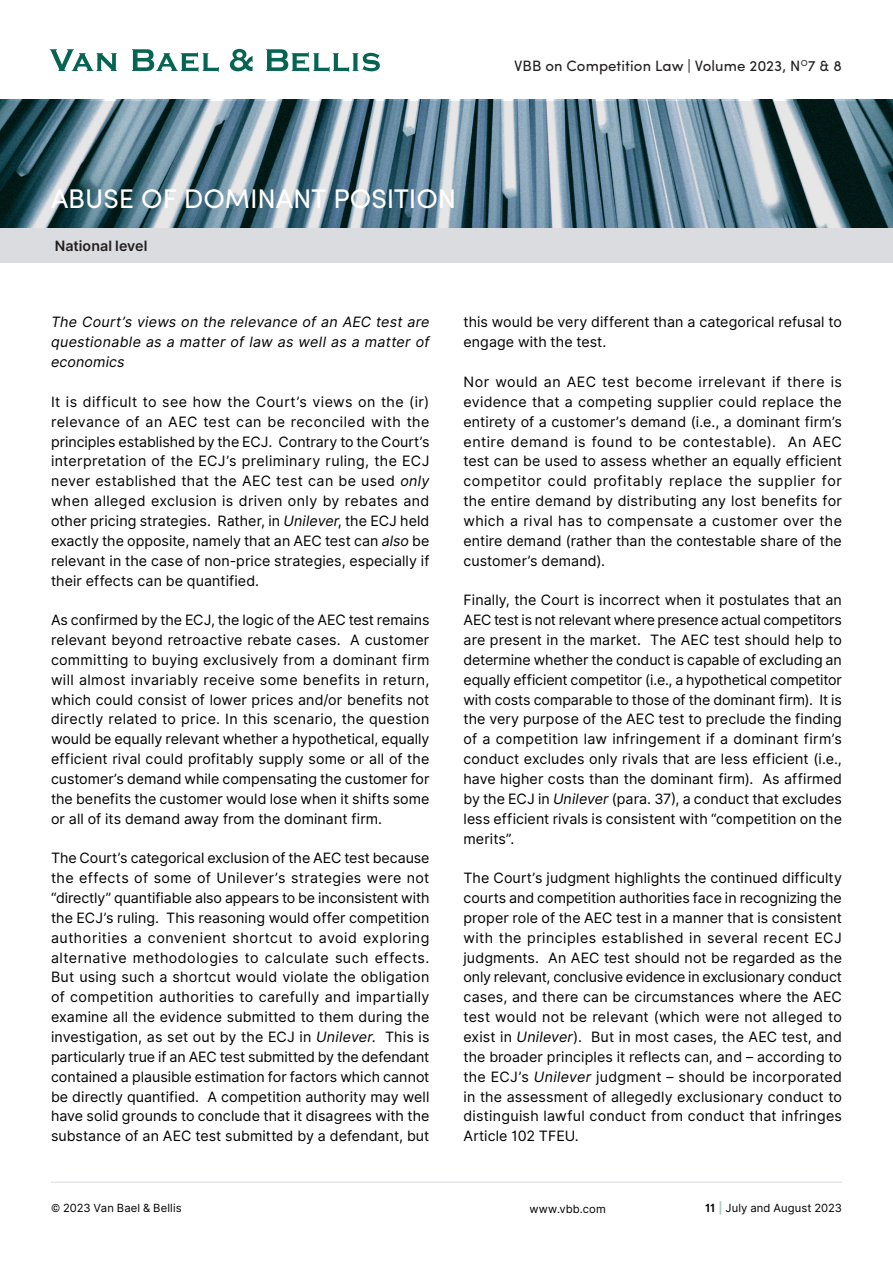
<style>
.page{position:relative;width:893px;height:1263px;background:#fff}
.page>*{position:absolute;margin:0;border:0;box-sizing:border-box;transform-origin:0 0}
.Titles{font:27px "Sofia Pro";color:#fff}
.t1{font:15px "Sofia Pro";letter-spacing:.005em;color:#231f20}
.Body_text{font:14.25px/19.8px "Inter";letter-spacing:.005em;color:#000001;text-align:justify}
.Body_text-2{font:italic 14.25px/19.8px "Inter";letter-spacing:.02em;color:#000001;text-align:justify}
.Body_text-3{font:600 14.25px "Inter";color:#231f20}
.Mentions{font:11.25px "Inter";letter-spacing:.01em;color:#000001}
.s1{font-style:italic}
.s2{font-weight:600}
.s3{font-weight:700;color:#aacbc3}
</style>
<div class="page">
<hr style="left:51px;top:1182px;width:791px;height:1px;background:#d9dbdf">
<svg style="left:50px;top:49px;width:67px;height:22px"></svg>
<svg style="left:132px;top:49px;width:87px;height:23px"></svg>
<svg style="left:230px;top:49px;width:23px;height:22px"></svg>
<svg style="left:266px;top:49px;width:114px;height:23px"></svg>
<svg style="left:0;top:101px;width:893px;height:128px;background:#66828f"></svg>
<div style="left:0;top:229px;width:893px;height:34px;background:#dadce0"></div>
<p class="t1" style="left:514px;top:54px;width:329px">VBB on Competition Law | Volume 2023, N<sup>O</sup>7 &amp; 8</p>
<p class="Titles" style="left:51px;top:179px;width:407px">ABUSE OF DOMINANT POSITION</p>
<p class="Body_text-3" style="left:55px;top:236px;width:94px">National level</p>
<p class="Body_text-2" style="left:51px;top:313px;width:380px">The Court’s views on the relevance of an AEC test are questionable as a matter of law as well as a matter of economics</p>
<p class="Body_text" style="left:51px;top:392px;width:380px">It is difficult to see how the Court’s views on the (ir) relevance of an AEC test can be reconciled with the principles established by the ECJ. Contrary to the Court’s interpretation of the ECJ’s preliminary ruling, the ECJ never established that the AEC test can be used <span class="s1">only </span>when alleged exclusion is driven only by rebates and other pricing strategies. Rather, in <span class="s1">Unilever</span>, the ECJ held exactly the opposite, namely that an AEC test can <span class="s1">also</span> be relevant in the case of non-price strategies, especially if their effects can be quantified.</p>
<p class="Body_text" style="left:51px;top:610px;width:380px">As confirmed by the ECJ, the logic of the AEC test remains relevant beyond retroactive rebate cases. A customer committing to buying exclusively from a dominant firm will almost invariably receive some benefits in return, which could consist of lower prices and/or benefits not directly related to price. In this scenario, the question would be equally relevant whether a hypothetical, equally efficient rival could profitably supply some or all of the customer’s demand while compensating the customer for the benefits the customer would lose when it shifts some or all of its demand away from the dominant firm.</p>
<p class="Body_text" style="left:51px;top:848px;width:380px">The Court’s categorical exclusion of the AEC test because the effects of some of Unilever’s strategies were not “directly” quantifiable also appears to be inconsistent with the ECJ’s ruling. This reasoning would offer competition authorities a convenient shortcut to avoid exploring alternative methodologies to calculate such effects.<br>But using such a shortcut would violate the obligation of competition authorities to carefully and impartially examine all the evidence submitted to them during the investigation, as set out by the ECJ in <span class="s1">Unilever</span>. This is particularly true if an AEC test submitted by the defendant contained a plausible estimation for factors which cannot be directly quantified. A competition authority may well have solid grounds to conclude that it disagrees with the substance of an AEC test submitted by a defendant, but</p>
<p class="Body_text" style="left:463px;top:313px;width:380px">this would be very different than a categorical refusal to engage with the test.</p>
<p class="Body_text" style="left:463px;top:372px;width:380px">Nor would an AEC test become irrelevant if there is evidence that a competing supplier could replace the entirety of a customer’s demand (i.e., a dominant firm’s entire demand is found to be contestable). An AEC test can be used to assess whether an equally efficient competitor could profitably replace the supplier for the entire demand by distributing any lost benefits for which a rival has to compensate a customer over the entire demand (rather than the contestable share of the customer’s demand).</p>
<p class="Body_text" style="left:463px;top:590px;width:380px">Finally, the Court is incorrect when it postulates that an AEC test is not relevant where presence actual competitors are present in the market. The AEC test should help to determine whether the conduct is capable of excluding an equally efficient competitor (i.e., a hypothetical competitor with costs comparable to those of the dominant firm). It is the very purpose of the AEC test to preclude the finding of a competition law infringement if a dominant firm’s conduct excludes only rivals that are less efficient (i.e., have higher costs than the dominant firm). As affirmed by the ECJ in <span class="s1">Unilever</span> (para. 37), a conduct that excludes less efficient rivals is consistent with “competition on the merits”.</p>
<p class="Body_text" style="left:463px;top:868px;width:380px">The Court’s judgment highlights the continued difficulty courts and competition authorities face in recognizing the proper role of the AEC test in a manner that is consistent with the principles established in several recent ECJ judgments. An AEC test should not be regarded as the only relevant, conclusive evidence in exclusionary conduct cases, and there can be circumstances where the AEC test would not be relevant (which were not alleged to exist in <span class="s1">Unilever</span>). But in most cases, the AEC test, and the broader principles it reflects can, and – according to the ECJ’s <span class="s1">Unilever</span> judgment – should be incorporated in the assessment of allegedly exclusionary conduct to distinguish lawful conduct from conduct that infringes Article 102 TFEU.</p>
<p class="Mentions" style="left:51px;top:1200px;width:132px">© 2023 Van Bael &amp; Bellis</p>
<p class="Mentions" style="left:529px;top:1201px;width:78px">www.vbb.com</p>
<p class="Mentions" style="left:705px;top:1200px;width:138px"><span class="s2">11</span> <span class="s3">|</span> July and August 2023</p>
</div>
